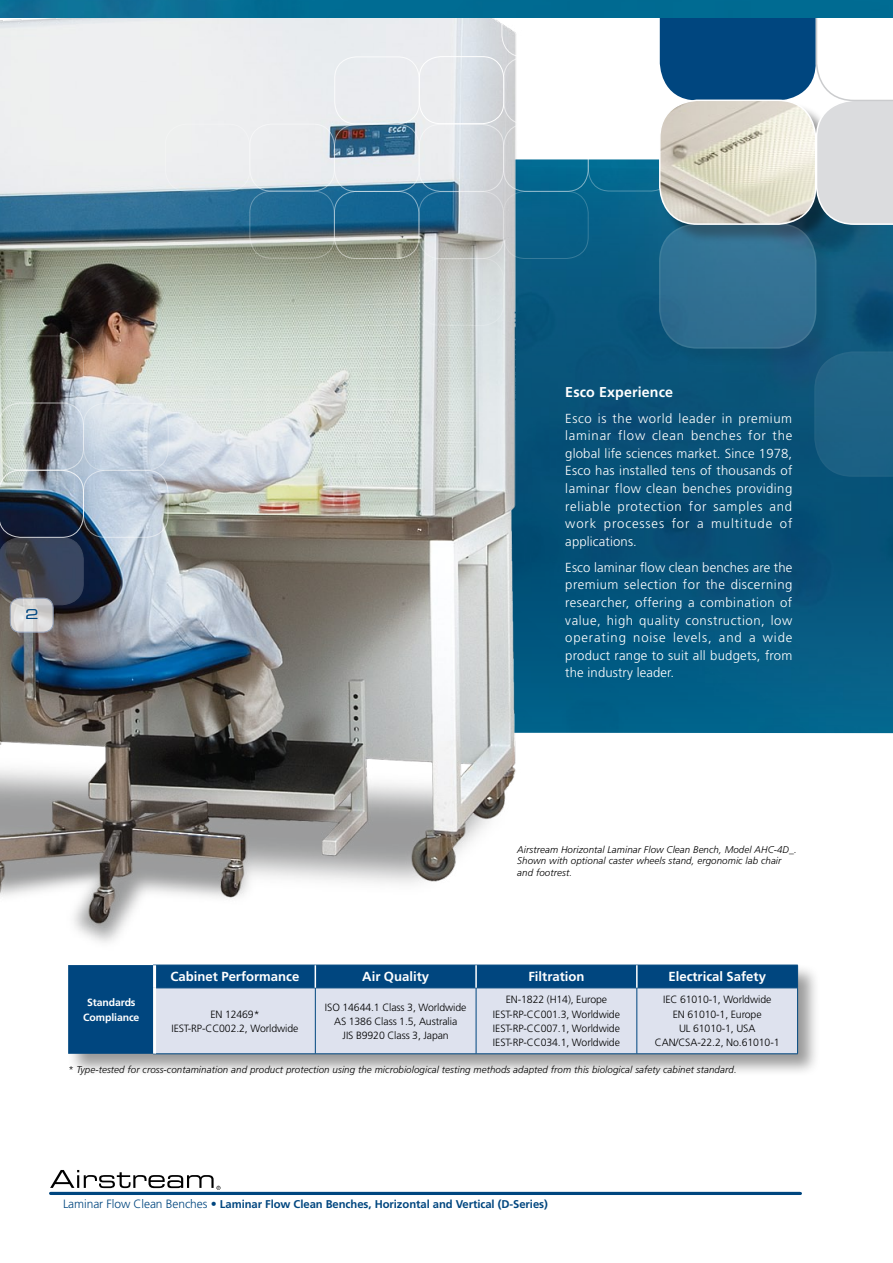
<style>
.page{position:relative;width:893px;height:1263px;background:#fff}
.page>*{position:absolute;margin:0;border:0;box-sizing:border-box;transform-origin:0 0}
.t1{font:700 14.25px "Frutiger LT Std";letter-spacing:.01em;color:#fff}
.t2{font:13.5px "Eurostile LT Std Ex 2";color:#00467f}
.t3{font:300 13.2px/17.7px "Frutiger LT Std";letter-spacing:.015em;color:#fff;text-align:justify}
.t4{font:700 13.2px "Frutiger LT Std";color:#fff}
.t5{font:700 11.25px "Frutiger LT Std";letter-spacing:-.005em;color:#00467f}
.t6{font:300 10.5px/14.2px "Frutiger LT Std";letter-spacing:-.01em;color:#000;text-align:center}
.t7{font:700 10.5px/14.2px "Frutiger LT Std";letter-spacing:-.01em;color:#fff;text-align:center}
.t8{font:italic 300 9.75px/11.6px "Frutiger LT Std";letter-spacing:.01em;color:#000}
.s1{font-weight:300;font-size:12px}
</style>
<div class="page">
<svg style="left:50px;top:1170px;width:171px;height:20px"></svg>
<svg style="left:545px;top:225px;width:348px;height:508px;background:#06567c"></svg>
<img style="left:0;top:17px;width:545px;height:926px">
<hr style="left:51px;top:1192px;width:749px;height:3px;background:#00467f">
<div style="left:334px;top:57px;width:86px;height:67px;border:1px solid #fff;border-radius:22px"></div>
<div style="left:419px;top:56px;width:85px;height:68px;border:1px solid #fff;border-radius:22px"></div>
<div style="left:165px;top:124px;width:85px;height:68px;border:1px solid #fff;border-radius:22px"></div>
<div style="left:249px;top:124px;width:86px;height:67px;border:1px solid #fff;border-radius:22px"></div>
<div style="left:334px;top:124px;width:85px;height:68px;border:1px solid #fff;border-radius:22px"></div>
<div style="left:419px;top:124px;width:85px;height:68px;border:1px solid #fff;border-radius:22px"></div>
<div style="left:419px;top:191px;width:85px;height:68px;border:1px solid #fff;border-radius:22px"></div>
<div style="left:334px;top:191px;width:85px;height:68px;border:1px solid #fff;border-radius:22px"></div>
<div style="left:419px;top:258px;width:85px;height:68px;border:1px solid #fff;border-radius:22px"></div>
<div style="left:503px;top:191px;width:86px;height:68px;border:1px solid #fff;border-radius:22px"></div>
<div style="left:249px;top:191px;width:86px;height:68px;border:1px solid #fff;border-radius:22px"></div>
<div style="left:814px;top:351px;width:79px;height:126px;background:#1e6285"></div>
<div style="left:83px;top:470px;width:85px;height:68px;border:1px solid #fff;border-radius:22px"></div>
<img style="left:0;top:336px;width:84px;height:269px">
<div style="left:83px;top:403px;width:86px;height:68px;border:1px solid #fff;border-radius:22px"></div>
<svg style="left:10px;top:598px;width:43px;height:34px"></svg>
<div style="left:10px;top:598px;width:43px;height:34px;border:1px solid #9dafce;border-radius:10px"></div>
<div style="left:66px;top:962px;width:754px;height:114px;background:#000;opacity:.4"></div>
<div style="left:68px;top:965px;width:85px;height:89px;background:#00467f"></div>
<hr style="left:153px;top:1053px;width:162px;height:1px;background:#00467f">
<hr style="left:153px;top:988px;width:3px;height:65px;background:#fff">
<hr style="left:153px;top:965px;width:3px;height:23px;background:#fff">
<svg style="left:155px;top:965px;width:643px;height:89px;background:#a1b7cf"></svg>
<hr style="left:475px;top:965px;width:2px;height:23px;background:#fff">
<hr style="left:636px;top:965px;width:2px;height:23px;background:#fff">
<div style="left:661px;top:225px;width:174px;height:142px;background:#000;opacity:.4"></div>
<svg style="left:660px;top:224px;width:156px;height:124px;background:#326f90"></svg>
<div style="left:659px;top:223px;width:157px;height:126px;border:2px solid #fff;border-radius:38px"></div>
<svg style="left:502px;top:17px;width:391px;height:208px"></svg>
<img style="left:0;top:0;width:893px;height:17px">
<p class="t2" style="left:26px;top:605px;width:15px">2</p>
<p class="t1" style="left:565px;top:383px;width:109px">Esco Experience</p>
<p class="t3" style="left:565px;top:409px;width:229px">Esco is the world leader in premium laminar flow clean benches for the global life sciences market. Since 1978, Esco has installed tens of thousands of laminar flow clean benches providing reliable protection for samples and work processes for a multitude of applications.</p>
<p class="t3" style="left:565px;top:558px;width:229px">Esco laminar flow clean benches are the premium selection for the discerning researcher, offering a combination of value, high quality construction, low operating noise levels, and a wide product range to suit all budgets, from the industry leader.</p>
<p class="t8" style="left:517px;top:844px;width:281px">Airstream Horizontal Laminar Flow Clean Bench, Model AHC-4D_.<br>Shown with optional caster wheels stand, ergonomic lab chair and footrest.</p>
<p class="t7" style="left:83px;top:995px;width:58px">Standards<br>Compliance</p>
<p class="t4" style="left:170px;top:969px;width:130px">Cabinet Performance</p>
<p class="t4" style="left:362px;top:969px;width:68px">Air Quality</p>
<p class="t4" style="left:528px;top:969px;width:58px">Filtration</p>
<p class="t4" style="left:668px;top:969px;width:99px">Electrical Safety</p>
<p class="t6" style="left:171px;top:1007px;width:128px">EN 12469*<br>IEST-RP-CC002.2, Worldwide</p>
<p class="t6" style="left:325px;top:1000px;width:143px">ISO 14644.1 Class 3, Worldwide<br>AS 1386 Class 1.5, Australia<br>JIS B9920 Class 3, Japan</p>
<p class="t6" style="left:493px;top:993px;width:128px">EN-1822 (H14), Europe<br>IEST-RP-CC001.3, Worldwide<br>IEST-RP-CC007.1, Worldwide<br>IEST-RP-CC034.1, Worldwide</p>
<p class="t6" style="left:655px;top:993px;width:126px">IEC 61010-1, Worldwide<br>EN 61010-1, Europe<br>UL 61010-1, USA<br>CAN/CSA-22.2, No.61010-1</p>
<p class="t8" style="left:68px;top:1064px;width:670px">* Type-tested for cross-contamination and product protection using the microbiological testing methods adapted from this biological safety cabinet standard.</p>
<p class="t5" style="left:63px;top:1197px;width:486px"><span class="s1">Laminar Flow Clean Benches •</span> Laminar Flow Clean Benches, Horizontal and Vertical (D-Series)</p>
</div>
